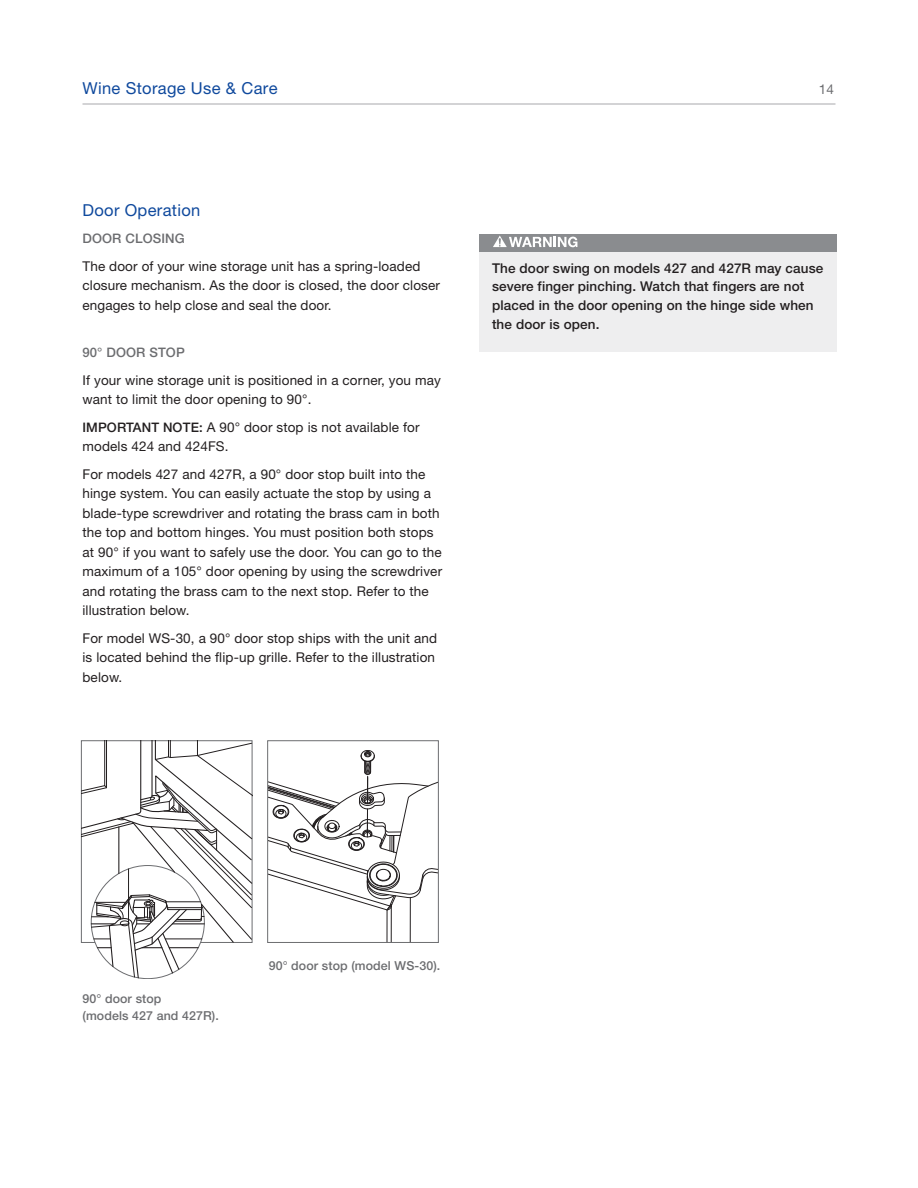
<style>
.page{position:relative;width:918px;height:1188px;background:#fff}
.page>*{position:absolute;margin:0;border:0;box-sizing:border-box;transform-origin:0 0}
.t1{font:16.5px "Helvetica Neue LT Pro";letter-spacing:.02em;color:#0f499d}
.t2{font:13.5px/19.5px "Helvetica Neue";letter-spacing:.01em;color:#231f20}
.t3{font:500 13.5px/18.8px "Helvetica Neue";letter-spacing:.01em;color:#231f20}
.t4{font:13.5px "Helvetica Neue LT Pro";color:#6c6d70}
.t5{font:500 13.2px "Helvetica Neue";letter-spacing:.01em;color:#6c6d70}
.t6{font:500 12.3px/16.5px "Helvetica Neue";letter-spacing:.01em;color:#6c6d70}
.s1{font-weight:500;font-size:13.2px}
</style>
<div class="page">
<hr style="left:82px;top:104px;width:754px;height:1px;background:#a8a9ad">
<svg style="left:81px;top:740px;width:171px;height:239px"></svg>
<hr style="left:386px;top:910px;width:1px;height:32px;background:#231f20">
<hr style="left:391px;top:906px;width:1px;height:36px;background:#231f20">
<hr style="left:410px;top:898px;width:1px;height:44px;background:#231f20">
<svg style="left:269px;top:750px;width:168px;height:161px"></svg>
<div style="left:267px;top:740px;width:172px;height:203px;border:1px solid #6c6d70"></div>
<div style="left:479px;top:234px;width:358px;height:118px;background:#eeeeef"></div>
<div style="left:479px;top:234px;width:358px;height:17px;background:#8a8c8f"></div>
<svg style="left:493px;top:236px;width:84px;height:11px"></svg>
<p class="t1" style="left:82px;top:83px;width:197px">Wine Storage Use &amp; Care</p>
<p class="t4" style="left:819px;top:85px;width:17px">14</p>
<p class="t1" style="left:82px;top:204px;width:119px">Door Operation</p>
<p class="t5" style="left:82px;top:234px;width:104px">DOOR CLOSING</p>
<p class="t2" style="left:82px;top:258px;width:359px">The door of your wine storage unit has a spring-loaded closure mechanism. As the door is closed, the door closer engages to help close and seal the door.</p>
<p class="t5" style="left:82px;top:348px;width:104px">90° DOOR STOP</p>
<p class="t2" style="left:82px;top:371px;width:360px">If your wine storage unit is positioned in a corner, you may want to limit the door opening to 90°.</p>
<p class="t2" style="left:82px;top:419px;width:339px"><span class="s1">IMPORTANT NOTE:</span> A 90° door stop is not available for models 424 and 424FS.</p>
<p class="t2" style="left:83px;top:466px;width:361px">For models 427 and 427R, a 90° door stop built into the hinge system. You can easily actuate the stop by using a blade-type screwdriver and rotating the brass cam in both the top and bottom hinges. You must position both stops at 90° if you want to safely use the door. You can go to the maximum of a 105° door opening by using the screwdriver and rotating the brass cam to the next stop. Refer to the illustration below.</p>
<p class="t2" style="left:83px;top:630px;width:356px">For model WS-30, a 90° door stop ships with the unit and is located behind the flip-up grille. Refer to the illustration below.</p>
<p class="t3" style="left:492px;top:260px;width:333px">The door swing on models 427 and 427R may cause severe finger pinching. Watch that fingers are not placed in the door opening on the hinge side when the door is open.</p>
<p class="t6" style="left:82px;top:992px;width:138px">90° door stop<br>(models 427 and 427R).</p>
<p class="t6" style="left:269px;top:959px;width:173px">90° door stop (model WS-30).</p>
</div>
